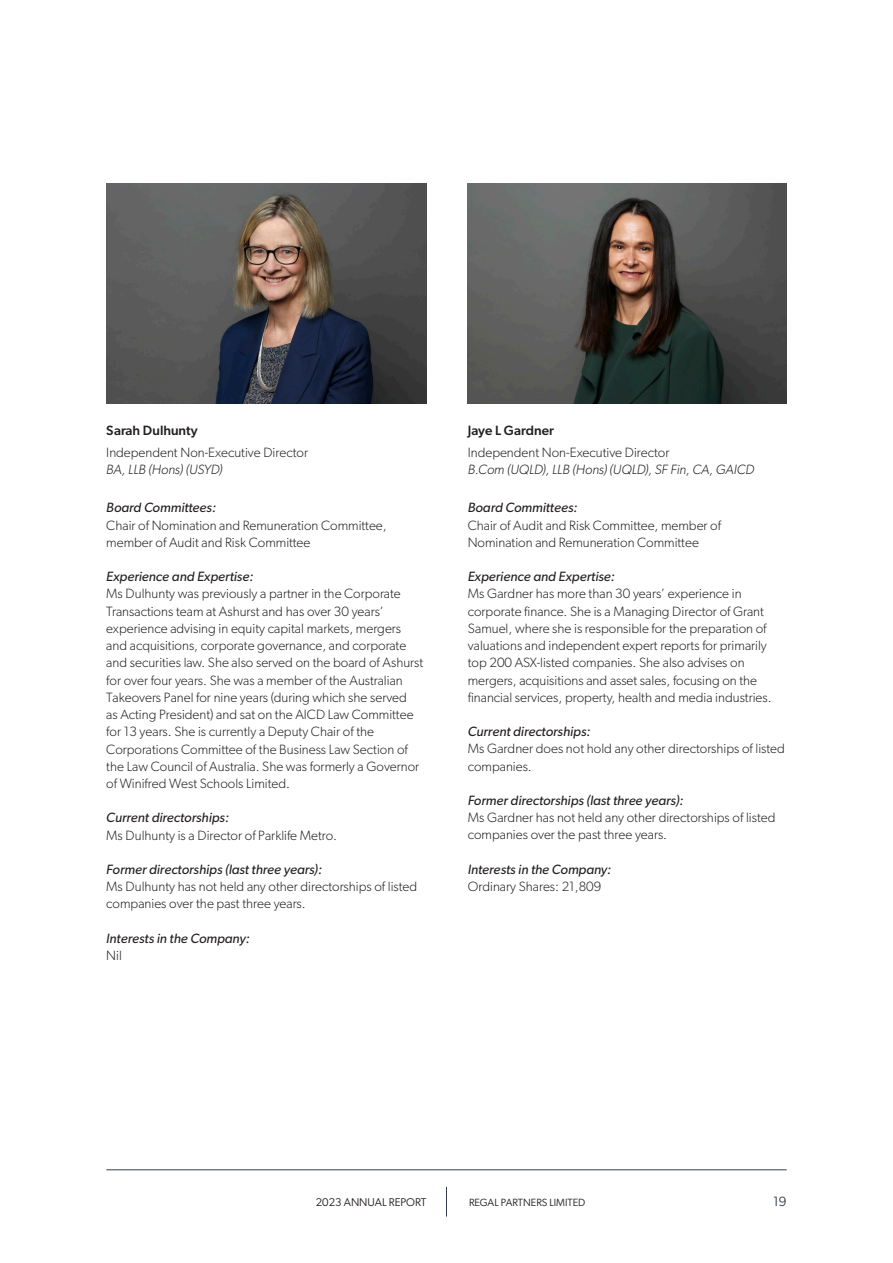
<style>
.page{position:relative;width:893px;height:1263px;background:#fff}
.page>*{position:absolute;margin:0;border:0;box-sizing:border-box;transform-origin:0 0}
._1__Body{font:300 13.5px/17.2px "Gibson";color:#231f20}
._1__Body-2{font:italic 300 13.5px/17.2px "Gibson";color:#231f20}
._1__Body-3{font:italic 13.5px/17.2px "Gibson";color:#231f20}
._3__BodySemiBold{font:500 13.5px "Gibson";color:#231f20}
.t1{font:13.5px "Gibson";color:#363d50}
.t2{font:11.25px "Gibson";color:#231f20}
.t3{font:10.5px "Gibson";color:#231f20}
.s1{font-style:italic}
.s2{font-weight:400;font-style:italic}
.s3{font-weight:300;font-style:normal}
.s4{font-style:normal}
</style>
<div class="page">
<hr style="left:106px;top:1169px;width:681px;height:1px;background:#363d50">
<svg style="left:446px;top:1187px;width:1px;height:29px"></svg>
<img style="left:106px;top:184px;width:320px;height:219px">
<img style="left:468px;top:184px;width:319px;height:219px">
<p class="_3__BodySemiBold" style="left:106px;top:422px;width:93px">Sarah Dulhunty</p>
<p class="_1__Body" style="left:106px;top:443px;width:203px">Independent Non-Executive Director<br><span class="s1">BA, LLB (Hons) (USYD)</span></p>
<p class="_1__Body" style="left:106px;top:499px;width:282px"><span class="s2">Board Committees:<br></span>Chair of Nomination and Remuneration Committee, member of Audit and Risk Committee</p>
<p class="_1__Body" style="left:106px;top:568px;width:318px"><span class="s2">Experience and Expertise:<br></span>Ms Dulhunty was previously a partner in the Corporate Transactions team at Ashurst and has over 30 years’ experience advising in equity capital markets, mergers and acquisitions, corporate governance, and corporate and securities law. She also served on the board of Ashurst for over four years. She was a member of the Australian Takeovers Panel for nine years (during which she served<br>as Acting President) and sat on the AICD Law Committee for 13 years. She is currently a Deputy Chair of the Corporations Committee of the Business Law Section of the Law Council of Australia. She was formerly a Governor of Winifred West Schools Limited.</p>
<p class="_1__Body" style="left:106px;top:809px;width:232px"><span class="s2">Current directorships:<br></span>Ms Dulhunty is a Director of Parklife Metro.</p>
<p class="_1__Body" style="left:106px;top:860px;width:312px"><span class="s2">Former directorships (last three years):<br></span>Ms Dulhunty has not held any other directorships of listed companies over the past three years.</p>
<p class="_1__Body-3" style="left:106px;top:929px;width:145px">Interests in the Company:<br><span class="s3">Nil</span></p>
<p class="_3__BodySemiBold" style="left:468px;top:422px;width:88px">Jaye L Gardner</p>
<p class="_1__Body-2" style="left:468px;top:443px;width:288px"><span class="s4">Independent Non-Executive Director<br></span>B.Com (UQLD), LLB (Hons) (UQLD), SF Fin, CA, GAICD</p>
<p class="_1__Body" style="left:468px;top:499px;width:255px"><span class="s2">Board Committees:<br></span>Chair of Audit and Risk Committee, member of<br>Nomination and Remuneration Committee</p>
<p class="_1__Body" style="left:468px;top:568px;width:305px"><span class="s2">Experience and Expertise:<br></span>Ms Gardner has more than 30 years’ experience in corporate finance. She is a Managing Director of Grant Samuel, where she is responsible for the preparation of valuations and independent expert reports for primarily top 200 ASX-listed companies. She also advises on mergers, acquisitions and asset sales, focusing on the financial services, property, health and media industries.</p>
<p class="_1__Body" style="left:468px;top:723px;width:319px"><span class="s2">Current directorships:<br></span>Ms Gardner does not hold any other directorships of listed companies.</p>
<p class="_1__Body" style="left:468px;top:791px;width:309px"><span class="s2">Former directorships (last three years):<br></span>Ms Gardner has not held any other directorships of listed companies over the past three years.</p>
<p class="_1__Body-3" style="left:468px;top:860px;width:145px">Interests in the Company:<br><span class="s3">Ordinary Shares: 21,809</span></p>
<p class="t2" style="left:316px;top:1195px;width:112px">2023 ANNUAL REPORT</p>
<p class="t3" style="left:469px;top:1196px;width:118px">REGAL PARTNERS LIMITED</p>
<p class="t1" style="left:773px;top:1193px;width:15px">19</p>
</div>
